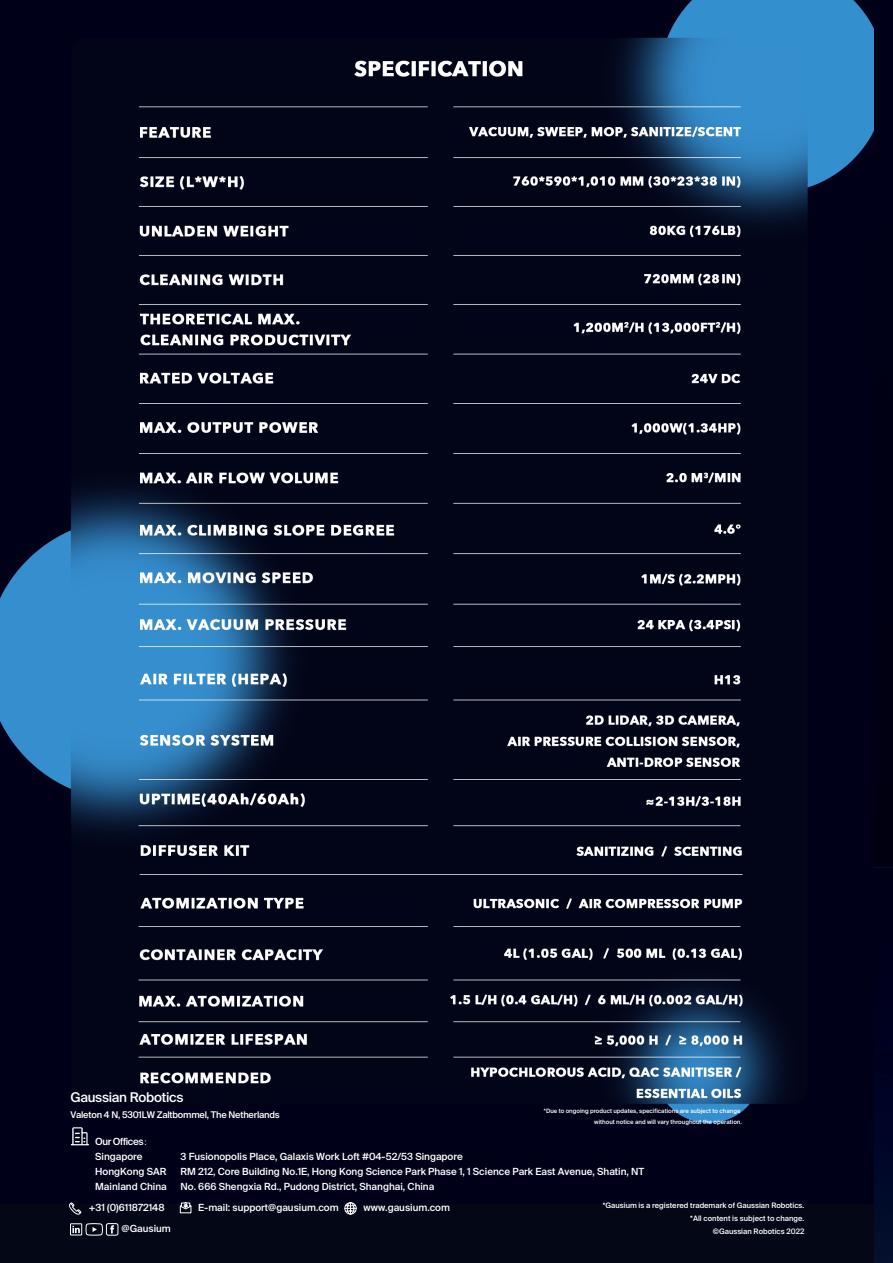
<style>
.page{position:relative;width:893px;height:1263px;background:#fff}
.page>*{position:absolute;margin:0;border:0;box-sizing:border-box;transform-origin:0 0}
.t1{font:500 13.35px "Suisse Intl";letter-spacing:-.02em;color:#fff}
.t2{font:500 9.9px/15px "Suisse Intl";color:#fff}
.t3{font:500 9.9px "Suisse Intl";letter-spacing:-.04em;color:#fff}
.t4{font:500 9.15px "Suisse Intl";letter-spacing:-.02em;color:#fff}
.t5{font:500 7.5px/13.2px "Suisse Intl";color:#fff;text-align:right}
.t6{font:500 6px/10.5px "Suisse Intl";color:#fff;text-align:right}
.s1{font-family:"Adobe Song Std";font-weight:300}
</style>
<div class="page">
<img style="left:0;top:0;width:874px;height:1205px">
<div style="left:0;top:1205px;width:893px;height:58px;background:#040816"></div>
<img style="left:874px;top:0;width:19px;height:1263px">
<img style="left:568px;top:78px;width:325px;height:1174px">
<svg style="left:180px;top:1202px;width:11px;height:11px"></svg>
<svg style="left:345px;top:1202px;width:11px;height:12px"></svg>
<div style="left:70px;top:1223px;width:12px;height:12px;border:1px solid #fff"></div>
<svg style="left:72px;top:1226px;width:8px;height:7px"></svg>
<svg style="left:86px;top:1223px;width:16px;height:12px"></svg>
<svg style="left:70px;top:1127px;width:19px;height:18px"></svg>
<div style="left:106px;top:1223px;width:12px;height:12px;border:1px solid #fff;border-radius:2px"></div>
<svg style="left:110px;top:1225px;width:4px;height:8px"></svg>
<svg style="left:69px;top:1202px;width:12px;height:12px"></svg>
<h1 class="t1" style="left:70px;top:1089px;width:115px">Gaussian Robotics</h1>
<p class="t4" style="left:70px;top:1109px;width:211px">Valeton 4 N, 5301LW Zaltbommel, The Netherlands</p>
<p class="t3" style="left:95px;top:1135px;width:59px">Our Offices<span class="s1">：</span></p>
<p class="t2" style="left:181px;top:1149px;width:465px">3 Fusionopolis Place, Galaxis Work Loft #04-52/53 Singapore<br>RM 212, Core Building No.1E, Hong Kong Science Park Phase 1, 1 Science Park East Avenue, Shatin, NT<br>No. 666 Shengxia Rd., Pudong District, Shanghai, China</p>
<p class="t6" style="left:544px;top:1106px;width:200px">*Due to ongoing product updates, specifications are subject to change without notice and will vary throughout the operation.</p>
<p class="t2" style="left:95px;top:1149px;width:73px">Singapore<br>HongKong SAR<br>Mainland China</p>
<p class="t2" style="left:89px;top:1200px;width:77px">+31 (0)611872148</p>
<p class="t2" style="left:198px;top:1200px;width:142px">E-mail: support@gausium.com</p>
<p class="t2" style="left:364px;top:1200px;width:88px">www.gausium.com</p>
<p class="t2" style="left:122px;top:1221px;width:51px">@Gausium</p>
<p class="t5" style="left:603px;top:1199px;width:203px">*Gausium is a registered trademark of Gaussian Robotics. *All content is subject to change.<br>©Gaussian Robotics 2022</p>
</div>
